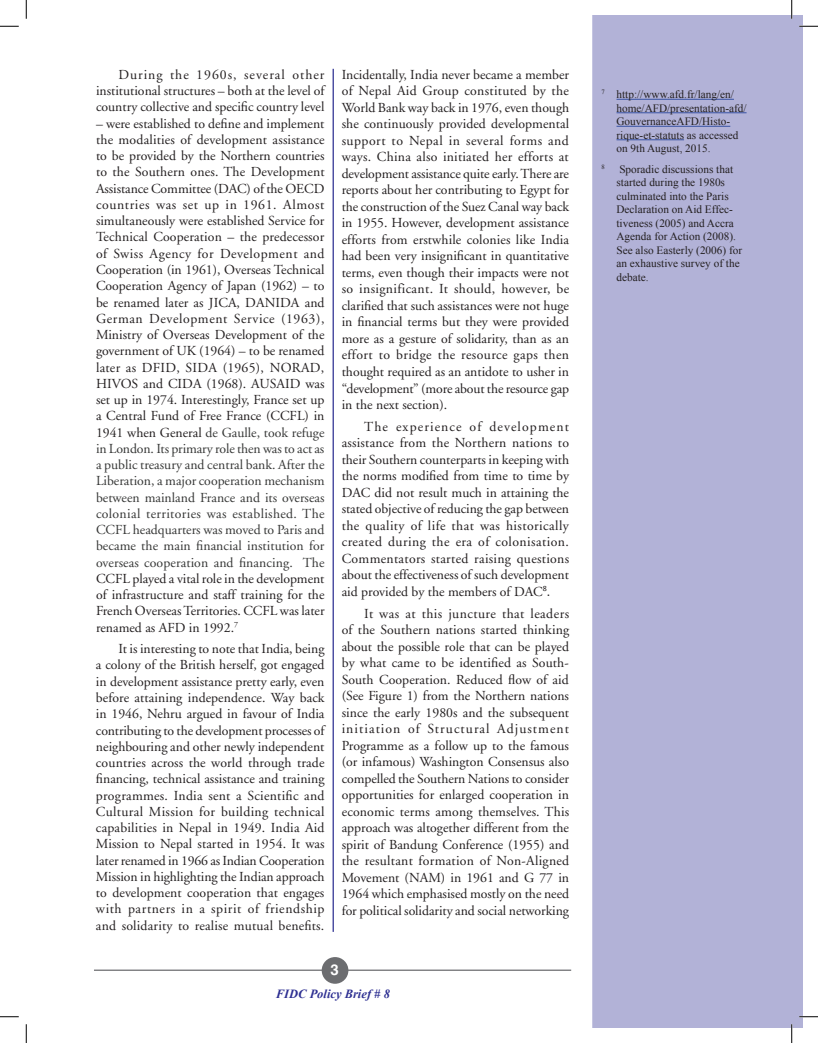
<style>
.page{position:relative;width:818px;height:1043px;background:#fff}
.page>*{position:absolute;margin:0;border:0;box-sizing:border-box;transform-origin:0 0}
.t1{font:700 15px "Helvetica";color:#fff}
.t2{font:13.75px/16.2px "Adobe Garamond";color:#231f20;text-align:justify}
.t3{font:italic 700 12.5px "Times New Roman";color:#2e3092}
.t4{font:11.25px/13.5px "Times New Roman";color:#231f20}
.t5{font:6.5px "Times New Roman";color:#231f20}
.s1{color:#373837}
.s2{font-family:"Calibri"}
</style>
<div class="page">
<div style="left:592px;top:16px;width:210px;height:1011px;background:#b2b2d7"></div>
<hr style="left:94px;top:969px;width:477px;height:1px;background:#6c6d70">
<div style="left:322px;top:957px;width:26px;height:26px;background:#6c6d70;border-radius:50%"></div>
<hr style="left:332px;top:69px;width:2px;height:862px;background:#2e3092">
<hr style="left:616px;top:99px;width:118px;height:1px;background:#3853a3">
<hr style="left:616px;top:112px;width:130px;height:1px;background:#3853a3">
<hr style="left:616px;top:126px;width:114px;height:1px;background:#3853a3">
<hr style="left:616px;top:139px;width:68px;height:1px;background:#3853a3">
<svg style="left:0;top:25px;width:19px;height:2px"></svg>
<svg style="left:799px;top:25px;width:19px;height:2px"></svg>
<svg style="left:0;top:1016px;width:19px;height:1px"></svg>
<svg style="left:799px;top:1015px;width:19px;height:2px"></svg>
<svg style="left:25px;top:0;width:2px;height:19px"></svg>
<svg style="left:25px;top:1024px;width:2px;height:18px"></svg>
<svg style="left:790px;top:0;width:2px;height:19px"></svg>
<svg style="left:790px;top:1024px;width:2px;height:18px"></svg>
<p class="t2" style="left:96px;top:67px;width:230px;text-indent:22px">During the 1960s, several other institutional structures – both at the level of country collective and specific country level</p>
<p class="t2" style="left:96px;top:115px;width:230px">– were established to define and implement the modalities of development assistance to be provided by the Northern countries to the Southern ones. The Development Assistance Committee (DAC) of the OECD countries was set up in 1961. Almost simultaneously were established Service for Technical Cooperation – the predecessor of Swiss Agency for Development and Cooperation (in 1961), Overseas Technical Cooperation Agency of Japan (1962) – to be renamed later as JICA, DANIDA and German Development Service (1963), Ministry of Overseas Development of the government of UK (1964) – to be renamed later as DFID, SIDA (1965), NORAD, HIVOS and CIDA (1968). AUSAID was set up in 1974. Interestingly, France set up a Central Fund of Free France (CCFL) in 1941 when General <span class="s1">de Gaulle, took refuge in London. Its primary role then was to act as a public treasury and central bank. After the Liberation, a major cooperation mechanism between mainland France and its overseas colonial territories was established. The CCFL headquarters was moved to Paris and became the main financial institution for overseas cooperation and financing. The</span></p>
<p class="t2" style="left:96px;top:571px;width:230px">CCFL played a vital role in the development of infrastructure and staff training for the French Overseas Territories. CCFL was later renamed as AFD in 1992.<sup>7</sup></p>
<p class="t2" style="left:96px;top:641px;width:230px;text-indent:22px">It is interesting to note that India, being a colony of the British herself, got engaged in development assistance pretty early, even before attaining independence. Way back in 1946, Nehru argued in favour of India contributing to the development processes of neighbouring and other newly independent countries across the world through trade financing, technical assistance and training programmes. India sent a Scientific and Cultural Mission for building technical capabilities in Nepal in 1949. India Aid Mission to Nepal started in 1954. It was later renamed in 1966 as Indian Cooperation Mission in highlighting the Indian approach to development cooperation that engages with partners in a spirit of friendship and solidarity to realise mutual benefits.</p>
<p class="t2" style="left:342px;top:67px;width:229px">Incidentally, India never became a member of Nepal Aid Group constituted by the World Bank way back in 1976, even though she continuously provided developmental support to Nepal in several forms and ways. China also initiated her efforts at development assistance quite early. There are reports about her contributing to Egypt for the construction of the Suez Canal way back in 1955. However, development assistance efforts from erstwhile colonies like India had been very insignificant in quantitative terms, even though their impacts were not so insignificant. It should, however, be clarified that such assistances were not huge in financial terms but they were provided more as a gesture of solidarity, than as an effort to bridge the resource gaps then thought required as an antidote to usher in “development” (more about the resource gap in the next section).</p>
<p class="t2" style="left:342px;top:418px;width:229px;text-indent:22px">The experience of development assistance from the Northern nations to their Southern counterparts in keeping with the norms modified from time to time by DAC did not result much in attaining the stated objective of reducing the gap between the quality of life that was historically created during the era of colonisation.<br>Commentators started raising questions about the effectiveness of such development aid provided by the members of DAC<sup>8</sup><span class="s2">.</span></p>
<p class="t2" style="left:342px;top:605px;width:229px;text-indent:22px">It was at this juncture that leaders of the Southern nations started thinking about the possible role that can be played by what came to be identified as South-South Cooperation. Reduced flow of aid (See Figure 1) from the Northern nations since the early 1980s and the subsequent initiation of Structural Adjustment Programme as a follow up to the famous (or infamous) Washington Consensus also compelled the Southern Nations to consider opportunities for enlarged cooperation in economic terms among themselves. This approach was altogether different from the spirit of Bandung Conference (1955) and the resultant formation of Non-Aligned Movement (NAM) in 1961 and G 77 in 1964 which emphasised mostly on the need for political solidarity and social networking</p>
<p class="t1" style="left:330px;top:960px;width:10px">3</p>
<p class="t3" style="left:276px;top:985px;width:115px">FIDC Policy Brief # 8</p>
<p class="t4" style="left:616px;top:88px;width:131px;text-indent:-15px"><sup>7</sup> http://www.afd.fr/lang/en/ home/AFD/presentation-afd/<br>GouvernanceAFD/Histo&shy;rique-et-statuts as accessed on 9th August, 2015.</p>
<p class="t5" style="left:601px;top:163px;width:5px">8</p>
<p class="t4" style="left:616px;top:162px;width:127px">Sporadic discussions that started during the 1980s culminated into the Paris<br>Declaration on Aid Effec&shy;tiveness (2005) and Accra<br>Agenda for Action (2008).<br>See also Easterly (2006) for an exhaustive survey of the debate.</p>
</div>
